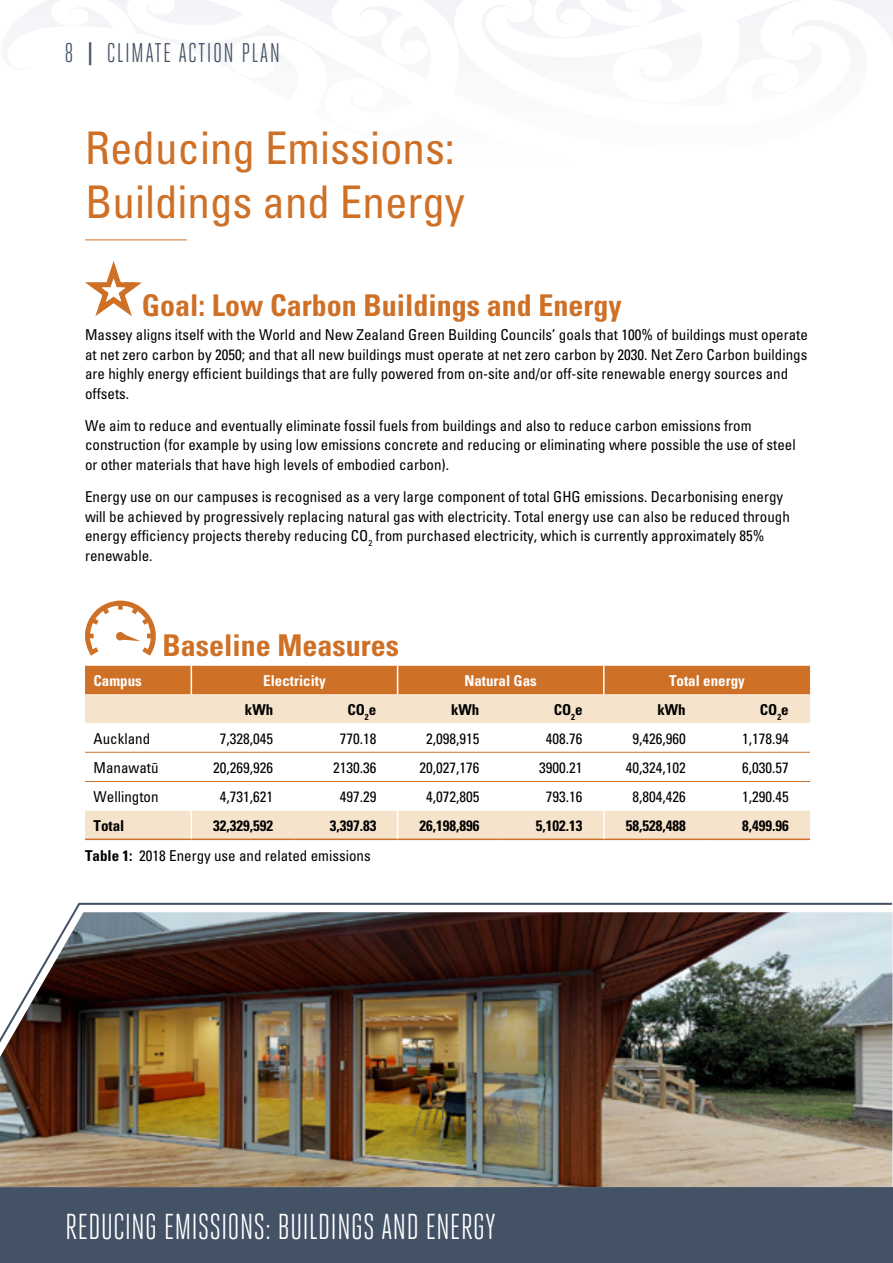
<style>
.page{position:relative;width:893px;height:1263px;background:#fff}
.page>*{position:absolute;margin:0;border:0;box-sizing:border-box;transform-origin:0 0}
.Title_Heading_Spans{font:45px/54px "Univers Condensed Macron";color:#cf7027}
.t1{font:36px "Heroic Condensed";color:#fff}
.Body_SubHeading{font:30px "Univers Condensed Bold Macron";color:#cf7027}
.t2{font:27px "Heroic Condensed";letter-spacing:.05em;color:#445266}
.Body{font:15px/19.5px "Univers Condensed Macron";color:#000}
.Body-2{font:15px "Univers Condensed Bold Macron";color:#000}
.Body-3{font:15px "Univers Condensed Bold Macron";color:#fff}
.s1{font-weight:800}
.s2{font-family:"Univers Condensed Bold Macron"}
</style>
<div class="page">
<hr style="left:85px;top:239px;width:102px;height:1px;background:#cf7027">
<svg style="left:85px;top:261px;width:57px;height:55px"></svg>
<svg style="left:85px;top:601px;width:71px;height:54px"></svg>
<svg style="left:85px;top:694px;width:725px;height:144px"></svg>
<hr style="left:85px;top:838px;width:106px;height:2px;background:#cf7027">
<hr style="left:191px;top:838px;width:103px;height:2px;background:#cf7027">
<hr style="left:294px;top:838px;width:104px;height:2px;background:#cf7027">
<hr style="left:398px;top:838px;width:103px;height:2px;background:#cf7027">
<hr style="left:501px;top:838px;width:103px;height:2px;background:#cf7027">
<hr style="left:604px;top:838px;width:103px;height:2px;background:#cf7027">
<hr style="left:707px;top:838px;width:103px;height:2px;background:#cf7027">
<hr style="left:85px;top:752px;width:106px;height:1px;background:#cf7027">
<hr style="left:191px;top:752px;width:103px;height:1px;background:#cf7027">
<hr style="left:294px;top:752px;width:104px;height:1px;background:#cf7027">
<hr style="left:398px;top:752px;width:103px;height:1px;background:#cf7027">
<hr style="left:501px;top:752px;width:103px;height:1px;background:#cf7027">
<hr style="left:604px;top:752px;width:103px;height:1px;background:#cf7027">
<hr style="left:707px;top:752px;width:103px;height:1px;background:#cf7027">
<hr style="left:85px;top:781px;width:106px;height:1px;background:#cf7027">
<hr style="left:191px;top:781px;width:103px;height:1px;background:#cf7027">
<hr style="left:294px;top:781px;width:104px;height:1px;background:#cf7027">
<hr style="left:398px;top:781px;width:103px;height:1px;background:#cf7027">
<hr style="left:501px;top:781px;width:103px;height:1px;background:#cf7027">
<hr style="left:604px;top:781px;width:103px;height:1px;background:#cf7027">
<hr style="left:707px;top:781px;width:103px;height:1px;background:#cf7027">
<div style="left:85px;top:666px;width:725px;height:28px;background:#cf7027"></div>
<hr style="left:603px;top:666px;width:2px;height:28px;background:#fff">
<svg style="left:191px;top:811px;width:1px;height:27px"></svg>
<svg style="left:397px;top:811px;width:1px;height:27px"></svg>
<hr style="left:603px;top:811px;width:2px;height:27px;background:#fff">
<svg style="left:0;top:902px;width:893px;height:361px;background:#566274"></svg>
<img style="left:0;top:912px;width:892px;height:275px">
<svg style="left:878px;top:0;width:15px;height:27px"></svg>
<svg style="left:12px;top:0;width:231px;height:27px"></svg>
<svg style="left:265px;top:0;width:613px;height:27px"></svg>
<h3 class="t2" style="left:65px;top:37px;width:217px">8 <span class="s1">|</span> CLIMATE ACTION PLAN</h3>
<p class="Title_Heading_Spans" style="left:85px;top:120px;width:381px">Reducing Emissions:<br>Buildings and Energy</p>
<p class="Body_SubHeading" style="left:142px;top:287px;width:481px">Goal: Low Carbon Buildings and Energy</p>
<p class="Body" style="left:85px;top:325px;width:724px">Massey aligns itself with the World and New Zealand Green Building Councils’ goals that 100% of buildings must operate at net zero carbon by 2050; and that all new buildings must operate at net zero carbon by 2030. Net Zero Carbon buildings are highly energy efficient buildings that are fully powered from on-site and/or off-site renewable energy sources and offsets.</p>
<p class="Body" style="left:85px;top:415px;width:712px">We aim to reduce and eventually eliminate fossil fuels from buildings and also to reduce carbon emissions from construction (for example by using low emissions concrete and reducing or eliminating where possible the use of steel or other materials that have high levels of embodied carbon).</p>
<p class="Body" style="left:85px;top:487px;width:706px">Energy use on our campuses is recognised as a very large component of total GHG emissions. Decarbonising energy will be achieved by progressively replacing natural gas with electricity. Total energy use can also be reduced through energy efficiency projects thereby reducing CO<sub>2</sub> from purchased electricity, which is currently approximately 85% renewable.</p>
<p class="Body_SubHeading" style="left:162px;top:626px;width:238px">Baseline Measures</p>
<p class="Body-3" style="left:94px;top:671px;width:50px">Campus</p>
<p class="Body-3" style="left:263px;top:671px;width:64px">Electricity</p>
<p class="Body-3" style="left:464px;top:671px;width:74px">Natural Gas</p>
<p class="Body-3" style="left:669px;top:671px;width:77px">Total energy</p>
<p class="Body-2" style="left:245px;top:700px;width:30px">kWh</p>
<p class="Body-2" style="left:347px;top:700px;width:30px">CO<sub>2</sub>e</p>
<p class="Body-2" style="left:451px;top:700px;width:30px">kWh</p>
<p class="Body-2" style="left:554px;top:700px;width:30px">CO<sub>2</sub>e</p>
<p class="Body-2" style="left:657px;top:700px;width:30px">kWh</p>
<p class="Body-2" style="left:760px;top:700px;width:30px">CO<sub>2</sub>e</p>
<p class="Body" style="left:94px;top:728px;width:58px">Auckland</p>
<p class="Body" style="left:220px;top:728px;width:55px">7,328,045</p>
<p class="Body" style="left:340px;top:728px;width:38px">770.18</p>
<p class="Body" style="left:426px;top:728px;width:55px">2,098,915</p>
<p class="Body" style="left:546px;top:728px;width:38px">408.76</p>
<p class="Body" style="left:632px;top:728px;width:55px">9,426,960</p>
<p class="Body" style="left:742px;top:728px;width:48px">1,178.94</p>
<p class="Body" style="left:94px;top:757px;width:66px">Manawatü</p>
<p class="Body" style="left:213px;top:757px;width:61px">20,269,926</p>
<p class="Body" style="left:333px;top:757px;width:45px">2130.36</p>
<p class="Body" style="left:419px;top:757px;width:61px">20,027,176</p>
<p class="Body" style="left:539px;top:757px;width:45px">3900.21</p>
<p class="Body" style="left:626px;top:757px;width:61px">40,324,102</p>
<p class="Body" style="left:742px;top:757px;width:48px">6,030.57</p>
<p class="Body" style="left:94px;top:787px;width:66px">Wellington</p>
<p class="Body" style="left:220px;top:787px;width:55px">4,731,621</p>
<p class="Body" style="left:340px;top:787px;width:38px">497.29</p>
<p class="Body" style="left:426px;top:787px;width:55px">4,072,805</p>
<p class="Body" style="left:546px;top:787px;width:38px">793.16</p>
<p class="Body" style="left:632px;top:787px;width:55px">8,804,426</p>
<p class="Body" style="left:742px;top:787px;width:48px">1,290.45</p>
<p class="Body-2" style="left:94px;top:816px;width:32px">Total</p>
<p class="Body-2" style="left:213px;top:816px;width:61px">32,329,592</p>
<p class="Body-2" style="left:330px;top:816px;width:48px">3,397.83</p>
<p class="Body-2" style="left:419px;top:816px;width:61px">26,198,896</p>
<p class="Body-2" style="left:536px;top:816px;width:48px">5,102.13</p>
<p class="Body-2" style="left:626px;top:816px;width:61px">58,528,488</p>
<p class="Body-2" style="left:742px;top:816px;width:48px">8,499.96</p>
<p class="Body" style="left:85px;top:845px;width:287px"><span class="s2">Table 1:</span> 2018 Energy use and related emissions</p>
<p class="t1" style="left:65px;top:1206px;width:432px">REDUCING EMISSIONS: BUILDINGS AND ENERGY</p>
</div>
